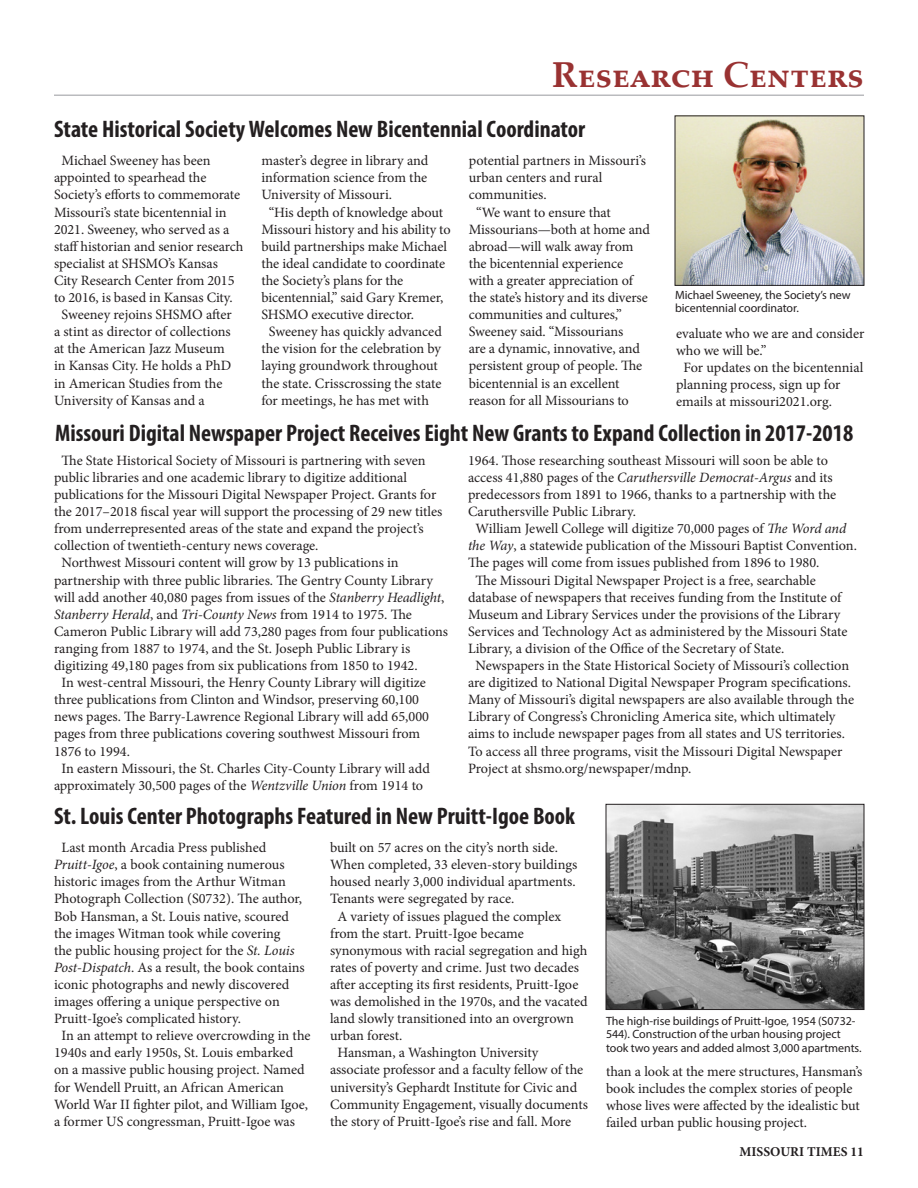
<style>
.page{position:relative;width:918px;height:1188px;background:#fff}
.page>*{position:absolute;margin:0;border:0;box-sizing:border-box;transform-origin:0 0}
.t1{font:700 36px "Palatino Linotype";color:#993232}
.headlines{font:700 condensed 24px "Myriad Pro";color:#231f20}
.body_copy{font:14.25px/17.1px "Minion Pro";letter-spacing:-.005em;color:#231f20}
.t2{font:700 13.5px "Minion Pro";color:#231f20}
.t3{font:12px/13.5px "Myriad Pro";letter-spacing:-.005em;color:#231f20}
.s1{font-style:italic}
</style>
<div class="page">
<hr style="left:54px;top:94px;width:810px;height:2px;background:#babbbe">
<img style="left:608px;top:806px;width:254px;height:202px">
<div style="left:606px;top:804px;width:258px;height:206px;border:1px solid #231f20"></div>
<img style="left:677px;top:118px;width:185px;height:166px">
<h1 class="t1" style="left:552px;top:49px;width:313px">Research Centers</h1>
<p class="headlines" style="left:54px;top:114px;width:533px">State Historical Society Welcomes New Bicentennial Coordinator</p>
<p class="body_copy" style="left:54px;top:152px;width:191px;text-indent:8px">Michael Sweeney has been appointed to spearhead the<br>Society’s efforts to commemorate<br>Missouri’s state bicentennial in<br>2021. Sweeney, who served as a staff historian and senior research specialist at SHSMO’s Kansas<br>City Research Center from 2015 to 2016, is based in Kansas City.</p>
<p class="body_copy" style="left:54px;top:306px;width:179px;text-indent:8px">Sweeney rejoins SHSMO after a stint as director of collections at the American Jazz Museum in Kansas City. He holds a PhD in American Studies from the<br>University of Kansas and a</p>
<p class="body_copy" style="left:261px;top:152px;width:169px;text-align:justify">master’s degree in library and information science from the University of Missouri.</p>
<p class="body_copy" style="left:261px;top:204px;width:191px;text-indent:8px">“His depth of knowledge about<br>Missouri history and his ability to build partnerships make Michael the ideal candidate to coordinate the Society’s plans for the bicentennial,” said Gary Kremer,<br>SHSMO executive director.</p>
<p class="body_copy" style="left:261px;top:323px;width:182px;text-indent:8px">Sweeney has quickly advanced the vision for the celebration by laying groundwork throughout the state. Crisscrossing the state for meetings, he has met with</p>
<p class="body_copy" style="left:469px;top:152px;width:179px">potential partners in Missouri’s urban centers and rural communities.</p>
<p class="body_copy" style="left:469px;top:204px;width:183px;text-indent:8px">“We want to ensure that<br>Missourians—both at home and abroad—will walk away from the bicentennial experience with a greater appreciation of the state’s history and its diverse communities and cultures,”<br>Sweeney said. “Missourians<br>are a dynamic, innovative, and persistent group of people. The bicentennial is an excellent reason for all Missourians to</p>
<p class="t3" style="left:675px;top:288px;width:177px">Michael Sweeney, the Society’s new bicentennial coordinator.</p>
<p class="body_copy" style="left:676px;top:325px;width:190px">evaluate who we are and consider who we will be.”</p>
<p class="body_copy" style="left:676px;top:359px;width:189px;text-indent:8px">For updates on the bicentennial planning process, sign up for emails at missouri2021.org.</p>
<p class="headlines" style="left:55px;top:418px;width:800px">Missouri Digital Newspaper Project Receives Eight New Grants to Expand Collection in 2017-2018</p>
<p class="body_copy" style="left:54px;top:452px;width:390px;text-indent:8px">The State Historical Society of Missouri is partnering with seven public libraries and one academic library to digitize additional publications for the Missouri Digital Newspaper Project. Grants for the 2017–2018 fiscal year will support the processing of 29 new titles from underrepresented areas of the state and expand the project’s collection of twentieth-century news coverage.</p>
<p class="body_copy" style="left:54px;top:554px;width:396px;text-indent:8px">Northwest Missouri content will grow by 13 publications in partnership with three public libraries. The Gentry County Library will add another 40,080 pages from issues of the <span class="s1">Stanberry Headlight</span>, <span class="s1">Stanberry Herald</span>, and <span class="s1">Tri-County News</span> from 1914 to 1975. The Cameron Public Library will add 73,280 pages from four publications ranging from 1887 to 1974, and the St. Joseph Public Library is digitizing 49,180 pages from six publications from 1850 to 1942.</p>
<p class="body_copy" style="left:54px;top:674px;width:377px;text-indent:8px">In west-central Missouri, the Henry County Library will digitize three publications from Clinton and Windsor, preserving 60,100 news pages. The Barry-Lawrence Regional Library will add 65,000 pages from three publications covering southwest Missouri from 1876 to 1994.</p>
<p class="body_copy" style="left:54px;top:760px;width:377px;text-align:center">In eastern Missouri, the St. Charles City-County Library will add approximately 30,500 pages of the <span class="s1">Wentzville Union</span> from 1914 to</p>
<p class="body_copy" style="left:468px;top:452px;width:370px">1964. Those researching southeast Missouri will soon be able to access 41,880 pages of the <span class="s1">Caruthersville Democrat-Argus</span> and its predecessors from 1891 to 1966, thanks to a partnership with the Caruthersville Public Library.</p>
<p class="body_copy" style="left:468px;top:520px;width:390px;text-indent:8px">William Jewell College will digitize 70,000 pages of <span class="s1">The Word and the Way</span>, a statewide publication of the Missouri Baptist Convention.<br>The pages will come from issues published from 1896 to 1980.</p>
<p class="body_copy" style="left:468px;top:572px;width:381px;text-indent:8px">The Missouri Digital Newspaper Project is a free, searchable database of newspapers that receives funding from the Institute of Museum and Library Services under the provisions of the Library Services and Technology Act as administered by the Missouri State Library, a division of the Office of the Secretary of State.</p>
<p class="body_copy" style="left:468px;top:657px;width:388px;text-indent:8px">Newspapers in the State Historical Society of Missouri’s collection are digitized to National Digital Newspaper Program specifications.<br>Many of Missouri’s digital newspapers are also available through the Library of Congress’s Chronicling America site, which ultimately aims to include newspaper pages from all states and US territories.<br>To access all three programs, visit the Missouri Digital Newspaper Project at shsmo.org/newspaper/mdnp.</p>
<p class="headlines" style="left:54px;top:801px;width:523px">St. Louis Center Photographs Featured in New Pruitt-Igoe Book</p>
<p class="body_copy" style="left:54px;top:839px;width:252px;text-indent:8px">Last month Arcadia Press published <span class="s1">Pruitt-Igoe</span>, a book containing numerous historic images from the Arthur Witman Photograph Collection (S0732). The author, Bob Hansman, a St. Louis native, scoured the images Witman took while covering<br>the public housing project for the <span class="s1">St. Louis Post-Dispatch</span>. As a result, the book contains iconic photographs and newly discovered images offering a unique perspective on Pruitt-Igoe’s complicated history.</p>
<p class="body_copy" style="left:54px;top:1027px;width:258px;text-indent:8px">In an attempt to relieve overcrowding in the 1940s and early 1950s, St. Louis embarked on a massive public housing project. Named for Wendell Pruitt, an African American World War II fighter pilot, and William Igoe, a former US congressman, Pruitt-Igoe was</p>
<p class="body_copy" style="left:330px;top:839px;width:249px">built on 57 acres on the city’s north side.<br>When completed, 33 eleven-story buildings housed nearly 3,000 individual apartments.<br>Tenants were segregated by race.</p>
<p class="body_copy" style="left:330px;top:908px;width:259px;text-indent:8px">A variety of issues plagued the complex from the start. Pruitt-Igoe became synonymous with racial segregation and high rates of poverty and crime. Just two decades after accepting its first residents, Pruitt-Igoe was demolished in the 1970s, and the vacated land slowly transitioned into an overgrown urban forest.</p>
<p class="body_copy" style="left:330px;top:1044px;width:260px;text-indent:8px">Hansman, a Washington University associate professor and a faculty fellow of the university’s Gephardt Institute for Civic and Community Engagement, visually documents the story of Pruitt-Igoe’s rise and fall. More</p>
<p class="t3" style="left:606px;top:1014px;width:257px">The high-rise buildings of Pruitt-Igoe, 1954 (S0732-<br>544). Construction of the urban housing project took two years and added almost 3,000 apartments.</p>
<p class="body_copy" style="left:606px;top:1063px;width:258px">than a look at the mere structures, Hansman’s book includes the complex stories of people whose lives were affected by the idealistic but failed urban public housing project.</p>
<p class="t2" style="left:739px;top:1143px;width:126px">MISSOURI TIMES 11</p>
</div>
